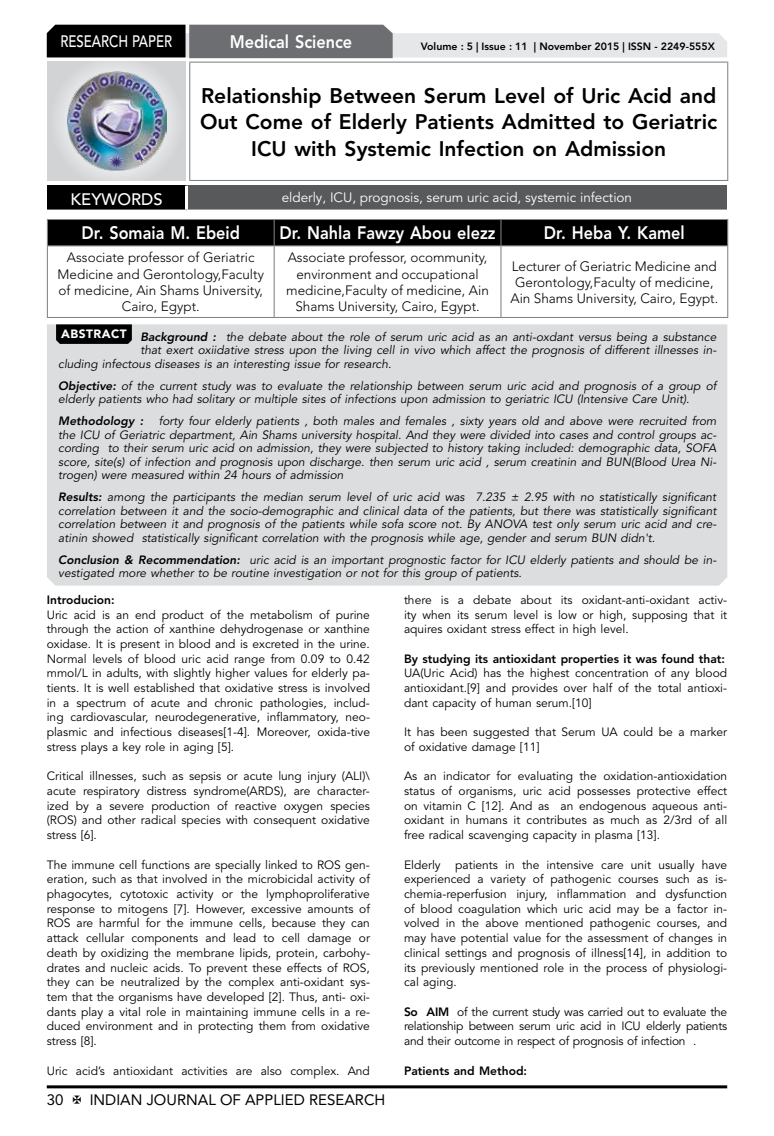
<style>
.page{position:relative;width:774px;height:1136px;background:#fff}
.page>*{position:absolute;margin:0;border:0;box-sizing:border-box;transform-origin:0 0}
.t1{font:800 21px/26.2px "Avenir LT Std";color:#000;text-align:center}
.t2{font:800 18px "Avenir LT Std";color:#fff;scale:.9 1}
.t3{font:500 16.5px "Avenir LT Std";color:#fff;scale:.8 1}
.t4{font:500 16.5px "Avenir LT Std";color:#fff}
.t5{font:15px "Avenir LT Std";color:#000}
.t6{font:300 13.5px/16.2px "Avenir LT Std";color:#000;text-align:center}
.t7{font:13.5px "Avenir LT Std";color:#fff}
.t8{font:12px/14.7px "Avenir LT Std";color:#000;text-align:justify}
.t9{font:italic 12px/13.5px "Avenir LT Std";color:#000}
.t10{font:800 12px "Avenir LT Std";color:#000}
.t11{font:italic 800 12px "Avenir LT Std";color:#000}
.t12{font:800 10.5px "Avenir LT Std";color:#000}
.s1{font-weight:800}
</style>
<div class="page">
<hr style="left:47px;top:1085px;width:680px;height:3px;background:#000">
<div style="left:48px;top:62px;width:137px;height:118px;background:linear-gradient(to right,#d9dadb,#d9dadb)"></div>
<img style="left:68px;top:71px;width:99px;height:100px">
<svg style="left:47px;top:25px;width:680px;height:33px;background:#979899"></svg>
<div style="left:47px;top:219px;width:681px;height:26px;background:#000"></div>
<hr style="left:47px;top:245px;width:227px;height:1px;background:#808285">
<hr style="left:47px;top:246px;width:1px;height:71px;background:#808285">
<hr style="left:274px;top:245px;width:227px;height:1px;background:#808285">
<hr style="left:274px;top:246px;width:1px;height:71px;background:#808285">
<hr style="left:501px;top:245px;width:227px;height:1px;background:#808285">
<hr style="left:500px;top:246px;width:1px;height:71px;background:#808285">
<hr style="left:727px;top:246px;width:1px;height:71px;background:#808285">
<hr style="left:47px;top:317px;width:227px;height:1px;background:#808285">
<hr style="left:274px;top:317px;width:227px;height:1px;background:#808285">
<hr style="left:501px;top:317px;width:227px;height:1px;background:#808285">
<div style="left:47px;top:186px;width:139px;height:25px;background:#000"></div>
<div style="left:186px;top:186px;width:541px;height:25px;background:#58595b"></div>
<hr style="left:185px;top:186px;width:3px;height:23px;background:#fff">
<hr style="left:47px;top:209px;width:139px;height:3px;background:#fff">
<hr style="left:186px;top:209px;width:541px;height:3px;background:#fff">
<hr style="left:189px;top:62px;width:539px;height:1px;background:#808285">
<hr style="left:189px;top:63px;width:1px;height:117px;background:#808285">
<hr style="left:727px;top:63px;width:1px;height:117px;background:#808285">
<hr style="left:189px;top:180px;width:539px;height:1px;background:#808285">
<div style="left:47px;top:324px;width:680px;height:261px;background:#dcddde"></div>
<svg style="left:56px;top:324px;width:76px;height:20px;background:#080808"></svg>
<h3 class="t3" style="left:60px;top:32px;width:139px">RESEARCH PAPER</h3>
<h2 class="t2" style="left:230px;top:31px;width:138px">Medical Science</h2>
<p class="t12" style="left:421px;top:41px;width:296px">Volume : 5 | Issue : 11 | November 2015 | ISSN - 2249-555X</p>
<h1 class="t1" style="left:200px;top:83px;width:519px">Relationship Between Serum Level of Uric Acid and<br>Out Come of Elderly Patients Admitted to Geriatric<br>ICU with Systemic Infection on Admission</h1>
<h3 class="t4" style="left:71px;top:189px;width:94px">KEYWORDS</h3>
<p class="t7" style="left:282px;top:190px;width:352px">elderly, ICU, prognosis, serum uric acid, systemic infection</p>
<h2 class="t2" style="left:82px;top:222px;width:177px">Dr. Somaia M. Ebeid</h2>
<h2 class="t2" style="left:279px;top:222px;width:242px">Dr. Nahla Fawzy Abou elezz</h2>
<h2 class="t2" style="left:544px;top:222px;width:158px">Dr. Heba Y. Kamel</h2>
<p class="t6" style="left:58px;top:250px;width:208px">Associate professor of Geriatric<br>Medicine and Gerontology,Faculty of medicine, Ain Shams University,<br>Cairo, Egypt.</p>
<p class="t6" style="left:286px;top:250px;width:204px">Associate professor, ocommunity, environment and occupational medicine,Faculty of medicine, Ain Shams University, Cairo, Egypt.</p>
<p class="t6" style="left:510px;top:258px;width:209px">Lecturer of Geriatric Medicine and<br>Gerontology,Faculty of medicine,<br>Ain Shams University, Cairo, Egypt.</p>
<p class="t9" style="left:61px;top:330px;width:657px"><sup>ABSTRACT</sup> <span class="s1">Background :</span> the debate about the role of serum uric acid as an anti-oxdant versus being a substance</p>
<p class="t9" style="left:140px;top:343px;width:577px">that exert oxiidative stress upon the living cell in vivo which affect the prognosis of different illnesses in-</p>
<p class="t9" style="left:58px;top:357px;width:335px">cluding infectous diseases is an interesting issue for research.</p>
<p class="t9" style="left:58px;top:379px;width:659px"><span class="s1">Objective:</span> of the current study was to evaluate the relationship between serum uric acid and prognosis of a group of elderly patients who had solitary or multiple sites of infections upon admission to geriatric ICU (Intensive Care Unit).</p>
<p class="t11" style="left:58px;top:414px;width:87px">Methodology :</p>
<p class="t9" style="left:58px;top:414px;width:660px;text-align:justify;text-indent:101px">forty four elderly patients , both males and females , sixty years old and above were recruited from the ICU of Geriatric department, Ain Shams university hospital. And they were divided into cases and control groups ac&shy;cording to their serum uric acid on admission, they were subjected to history taking included: demographic data, SOFA score, site(s) of infection and prognosis upon discharge. then serum uric acid , serum creatinin and BUN(Blood Urea Ni&shy;trogen) were measured within 24 hours of admission</p>
<p class="t9" style="left:58px;top:490px;width:660px;text-align:justify"><span class="s1">Results:</span> among the participants the median serum level of uric acid was 7.235 ± 2.95 with no statistically significant correlation between it and the socio-demographic and clinical data of the patients, but there was statistically significant correlation between it and prognosis of the patients while sofa score not. By ANOVA test only serum uric acid and cre&shy;atinin showed statistically significant correlation with the prognosis while age, gender and serum BUN didn't.</p>
<p class="t9" style="left:58px;top:553px;width:660px"><span class="s1">Conclusion &amp; Recommendation:</span> uric acid is an important prognostic factor for ICU elderly patients and should be in&shy;vestigated more whether to be routine investigation or not for this group of patients.</p>
<p class="t10" style="left:47px;top:592px;width:69px">Introducion:</p>
<p class="t8" style="left:47px;top:607px;width:325px">Uric acid is an end product of the metabolism of purine through the action of xanthine dehydrogenase or xanthine oxidase. It is present in blood and is excreted in the urine.<br>Normal levels of blood uric acid range from 0.09 to 0.42 mmol/L in adults, with slightly higher values for elderly pa&shy;tients. It is well established that oxidative stress is involved in a spectrum of acute and chronic pathologies, includ&shy;ing cardiovascular, neurodegenerative, inflammatory, neo&shy;plasmic and infectious diseases[1-4]. Moreover, oxida-tive stress plays a key role in aging [5].</p>
<p class="t8" style="left:47px;top:769px;width:325px">Critical illnesses, such as sepsis or acute lung injury (ALI)\ acute respiratory distress syndrome(ARDS), are character&shy;ized by a severe production of reactive oxygen species (ROS) and other radical species with consequent oxidative stress [6].</p>
<p class="t8" style="left:47px;top:857px;width:325px">The immune cell functions are specially linked to ROS gen&shy;eration, such as that involved in the microbicidal activity of phagocytes, cytotoxic activity or the lymphoproliferative response to mitogens [7]. However, excessive amounts of ROS are harmful for the immune cells, because they can attack cellular components and lead to cell damage or death by oxidizing the membrane lipids, protein, carbohy&shy;drates and nucleic acids. To prevent these effects of ROS, they can be neutralized by the complex anti-oxidant sys&shy;tem that the organisms have developed [2]. Thus, anti- oxi&shy;dants play a vital role in maintaining immune cells in a re&shy;duced environment and in protecting them from oxidative stress [8].</p>
<p class="t8" style="left:47px;top:1063px;width:325px">Uric acid’s antioxidant activities are also complex. And</p>
<p class="t5" style="left:47px;top:1090px;width:18px">30</p>
<p class="t5" style="left:90px;top:1090px;width:297px">INDIAN JOURNAL OF APPLIED RESEARCH</p>
<p class="t8" style="left:404px;top:592px;width:325px">there is a debate about its oxidant-anti-oxidant activ&shy;ity when its serum level is low or high, supposing that it aquires oxidant stress effect in high level.</p>
<p class="t10" style="left:404px;top:651px;width:323px">By studying its antioxidant properties it was found that:</p>
<p class="t8" style="left:404px;top:666px;width:325px">UA(Uric Acid) has the highest concentration of any blood antioxidant.[9] and provides over half of the total antioxi&shy;dant capacity of human serum.[10]</p>
<p class="t8" style="left:404px;top:725px;width:325px">It has been suggested that Serum UA could be a marker of oxidative damage [11]</p>
<p class="t8" style="left:404px;top:769px;width:325px">As an indicator for evaluating the oxidation-antioxidation status of organisms, uric acid possesses protective effect on vitamin C [12]. And as an endogenous aqueous anti&shy;oxidant in humans it contributes as much as 2/3rd of all free radical scavenging capacity in plasma [13].</p>
<p class="t8" style="left:404px;top:857px;width:325px">Elderly patients in the intensive care unit usually have experienced a variety of pathogenic courses such as is&shy;chemia-reperfusion injury, inflammation and dysfunction of blood coagulation which uric acid may be a factor in&shy;volved in the above mentioned pathogenic courses, and may have potential value for the assessment of changes in clinical settings and prognosis of illness[14], in addition to its previously mentioned role in the process of physiologi&shy;cal aging.</p>
<p class="t8" style="left:404px;top:1004px;width:325px"><span class="s1">So AIM</span> of the current study was carried out to evaluate the relationship between serum uric acid in ICU elderly patients and their outcome in respect of prognosis of infection .</p>
<p class="t10" style="left:404px;top:1063px;width:125px">Patients and Method:</p>
</div>
